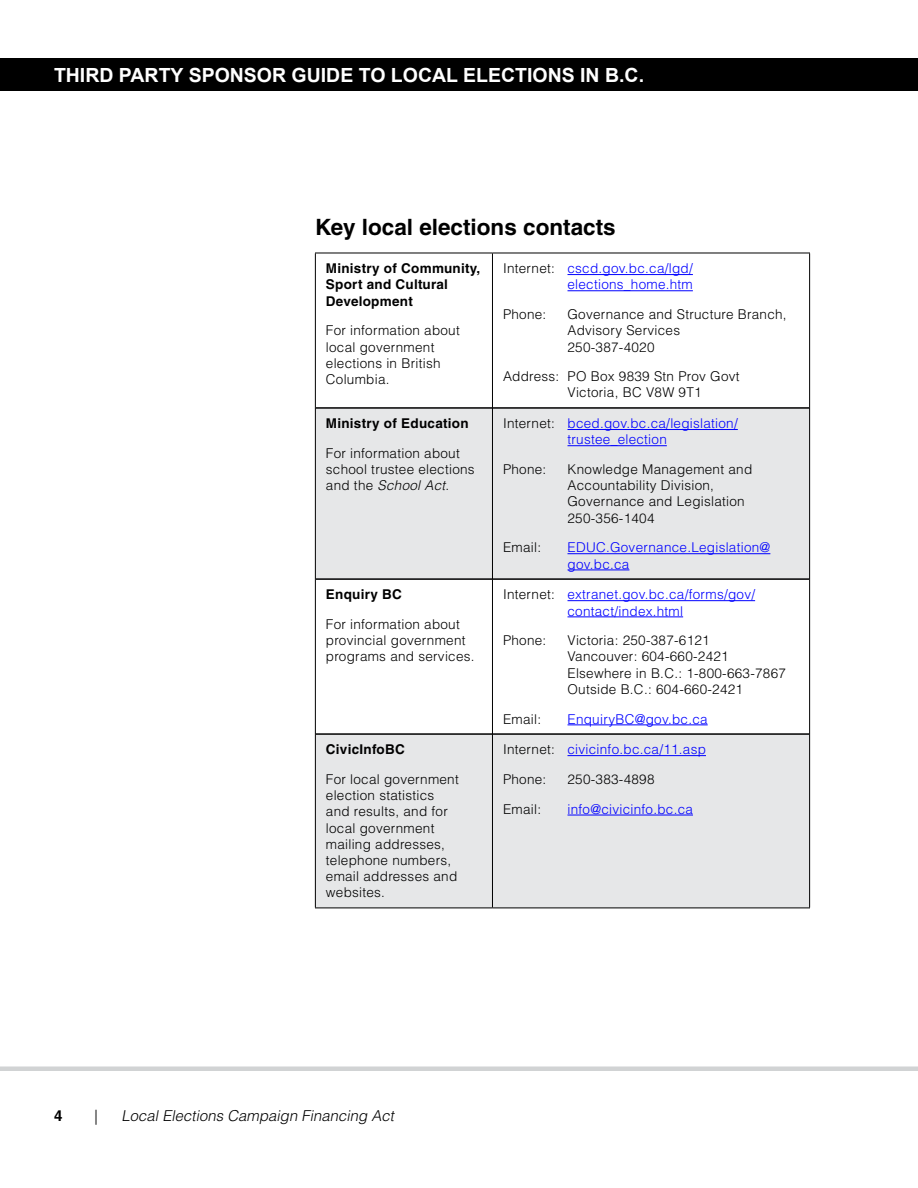
<style>
.page{position:relative;width:918px;height:1188px;background:#fff}
.page>*{position:absolute;margin:0;border:0;box-sizing:border-box;transform-origin:0 0}
.Heading_2{font:700 22.5px "Helvetica LT Std";color:#000}
.t1{font:700 19.5px "Arial";color:#fff}
.t2{font:italic 300 15px "Helvetica LT Std";color:#000}
.t3{font:700 15px "Helvetica LT Std";color:#000}
.t4{font:300 15px "Helvetica LT Std";color:#000}
.Table_body{font:300 13.5px/16.2px "Helvetica LT Std";letter-spacing:.02em;color:#000}
.Table_body_-_tabs{font:300 13.5px/16.2px "Helvetica LT Std";letter-spacing:.02em;color:#000}
.Table_body_-_tabs-2{font:300 13.5px/16.2px "Helvetica LT Std";letter-spacing:.02em;color:#00f;text-align:center}
.Table_body-2{font:700 13.5px/16.2px "Helvetica LT Std";letter-spacing:.02em;color:#000}
.Table_body-3{font:300 13.5px/16.2px "Helvetica LT Std";letter-spacing:.02em;color:#00f;text-align:right}
.s1{color:#000}
.s2{font-style:italic}
</style>
<div class="page">
<div style="left:0;top:58px;width:918px;height:33px;background:#000"></div>
<div style="left:0;top:1066px;width:918px;height:5px;background:#d1d3d4"></div>
<svg style="left:316px;top:409px;width:493px;height:499px;fill:#e6e7e8"></svg>
<hr style="left:315px;top:253px;width:177px;height:1px;background:#000">
<hr style="left:492px;top:253px;width:318px;height:1px;background:#000">
<hr style="left:316px;top:407px;width:176px;height:2px;background:#000">
<hr style="left:493px;top:407px;width:316px;height:2px;background:#000">
<hr style="left:316px;top:578px;width:176px;height:2px;background:#000">
<hr style="left:493px;top:578px;width:316px;height:2px;background:#000">
<hr style="left:316px;top:733px;width:176px;height:2px;background:#000">
<hr style="left:493px;top:733px;width:316px;height:2px;background:#000">
<hr style="left:315px;top:253px;width:1px;height:155px;background:#000">
<hr style="left:492px;top:253px;width:1px;height:155px;background:#000">
<hr style="left:809px;top:253px;width:1px;height:155px;background:#000">
<hr style="left:315px;top:408px;width:1px;height:171px;background:#000">
<hr style="left:492px;top:408px;width:1px;height:171px;background:#000">
<hr style="left:809px;top:408px;width:1px;height:171px;background:#000">
<hr style="left:315px;top:579px;width:1px;height:155px;background:#000">
<hr style="left:492px;top:579px;width:1px;height:155px;background:#000">
<hr style="left:809px;top:579px;width:1px;height:155px;background:#000">
<hr style="left:315px;top:734px;width:1px;height:174px;background:#000">
<hr style="left:492px;top:734px;width:1px;height:174px;background:#000">
<hr style="left:809px;top:734px;width:1px;height:174px;background:#000">
<hr style="left:315px;top:908px;width:177px;height:1px;background:#000">
<hr style="left:492px;top:908px;width:318px;height:1px;background:#000">
<hr style="left:568px;top:274px;width:125px;height:1px;background:#00f">
<hr style="left:568px;top:290px;width:125px;height:1px;background:#00f">
<hr style="left:568px;top:429px;width:170px;height:1px;background:#00f">
<hr style="left:568px;top:445px;width:99px;height:1px;background:#00f">
<hr style="left:568px;top:553px;width:202px;height:1px;background:#00f">
<hr style="left:568px;top:570px;width:61px;height:1px;background:#00f">
<hr style="left:568px;top:600px;width:187px;height:1px;background:#00f">
<hr style="left:568px;top:617px;width:115px;height:1px;background:#00f">
<hr style="left:568px;top:725px;width:140px;height:1px;background:#00f">
<hr style="left:568px;top:755px;width:138px;height:1px;background:#00f">
<hr style="left:568px;top:815px;width:125px;height:1px;background:#00f">
<h2 class="t1" style="left:54px;top:62px;width:592px">THIRD PARTY SPONSOR GUIDE TO LOCAL ELECTIONS IN B.C.</h2>
<h2 class="Heading_2" style="left:315px;top:213px;width:302px">Key local elections contacts</h2>
<p class="Table_body-2" style="left:326px;top:260px;width:156px">Ministry of Community,<br>Sport and Cultural<br>Development</p>
<p class="Table_body" style="left:326px;top:322px;width:135px">For information about local government elections in British<br>Columbia.</p>
<p class="Table_body-3" style="left:503px;top:260px;width:191px"><span class="s1">Internet:</span> cscd. gov. bc. ca/lgd/ elections_home. htm</p>
<p class="Table_body" style="left:503px;top:306px;width:45px">Phone:</p>
<p class="Table_body" style="left:568px;top:306px;width:221px">Governance and Structure Branch,<br>Advisory Services<br>250-387-4020</p>
<p class="Table_body" style="left:568px;top:368px;width:174px;text-indent:-65px">Address: PO Box 9839 Stn Prov Govt<br>Victoria, BC V8W 9T1</p>
<p class="Table_body-2" style="left:326px;top:415px;width:144px">Ministry of Education</p>
<p class="Table_body" style="left:326px;top:445px;width:150px">For information about school trustee elections and the <span class="s2">School Act</span>.</p>
<p class="Table_body_-_tabs-2" style="left:503px;top:415px;width:236px"><span class="s1">Internet:</span> bced. gov. bc. ca/legislation/ trustee_election</p>
<p class="Table_body_-_tabs" style="left:503px;top:461px;width:45px">Phone:</p>
<p class="Table_body_-_tabs" style="left:568px;top:461px;width:186px">Knowledge Management and<br>Accountability Division,<br>Governance and Legislation<br>250-356-1404</p>
<p class="Table_body_-_tabs" style="left:503px;top:539px;width:40px">Email:</p>
<p class="Table_body_-_tabs-2" style="left:568px;top:539px;width:204px;text-align:left">EDUC. Governance. Legislation@ gov. bc. ca</p>
<p class="Table_body-2" style="left:326px;top:586px;width:78px">Enquiry BC</p>
<p class="Table_body" style="left:326px;top:616px;width:147px">For information about provincial government programs and services.</p>
<p class="Table_body_-_tabs-2" style="left:503px;top:586px;width:254px"><span class="s1">Internet:</span> extranet. gov. bc. ca/forms/gov/ contact/index. html</p>
<p class="Table_body_-_tabs" style="left:503px;top:632px;width:45px">Phone:</p>
<p class="Table_body_-_tabs" style="left:568px;top:632px;width:220px">Victoria: 250-387-6121<br>Vancouver: 604-660-2421<br>Elsewhere in B. C. : 1-800-663-7867<br>Outside B. C. : 604-660-2421</p>
<p class="Table_body_-_tabs" style="left:503px;top:711px;width:40px">Email:</p>
<p class="Table_body_-_tabs-2" style="left:568px;top:711px;width:142px">EnquiryBC@gov. bc. ca</p>
<p class="Table_body-2" style="left:326px;top:741px;width:80px">CivicInfoBC</p>
<p class="Table_body" style="left:326px;top:771px;width:134px">For local government election statistics and results, and for local government mailing addresses, telephone numbers, email addresses and websites.</p>
<p class="Table_body_-_tabs-2" style="left:503px;top:741px;width:204px"><span class="s1">Internet:</span> civicinfo. bc.ca/11.asp</p>
<p class="Table_body_-_tabs" style="left:503px;top:771px;width:45px">Phone:</p>
<p class="Table_body_-_tabs" style="left:568px;top:771px;width:89px">250-383-4898</p>
<p class="Table_body_-_tabs" style="left:503px;top:801px;width:40px">Email:</p>
<p class="Table_body_-_tabs-2" style="left:568px;top:801px;width:127px">info@civicinfo. bc. ca</p>
<p class="t3" style="left:54px;top:1106px;width:10px">4</p>
<p class="t4" style="left:94px;top:1106px;width:5px">|</p>
<p class="t2" style="left:122px;top:1106px;width:277px">Local Elections Campaign Financing Act</p>
</div>
